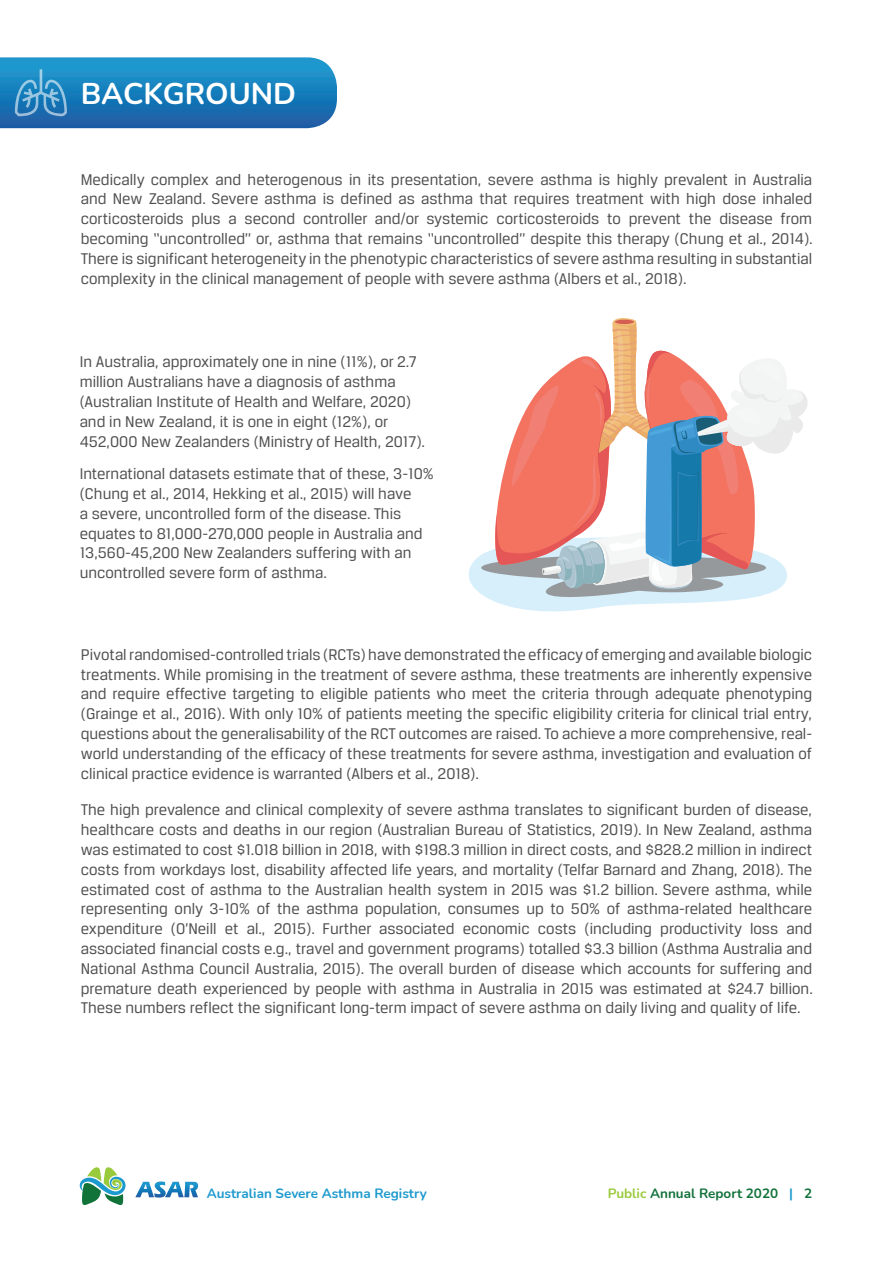
<style>
.page{position:relative;width:893px;height:1263px;background:#fff}
.page>*{position:absolute;margin:0;border:0;box-sizing:border-box;transform-origin:0 0}
.t1{font:700 30px "Nunito";color:#fff}
.t2{font:16.5px/19.8px "Breuer Text";color:#505052;text-align:justify}
.t3{font:700 13.5px "Nunito";color:#1c99cd}
.t4{font:700 13.5px "Nunito";color:#11723a}
.s1{color:#99ca3b}
.s2{color:#1c99cd}
</style>
<div class="page">
<svg style="left:80px;top:1167px;width:46px;height:38px"></svg>
<svg style="left:135px;top:1181px;width:63px;height:16px"></svg>
<svg style="left:469px;top:318px;width:339px;height:293px"></svg>
<svg style="left:0;top:57px;width:337px;height:71px;background:#2281bd"></svg>
<h1 class="t1" style="left:81px;top:72px;width:217px">BACKGROUND</h1>
<p class="t2" style="left:81px;top:169px;width:733px">Medically complex and heterogenous in its presentation, severe asthma is highly prevalent in Australia and New Zealand. Severe asthma is defined as asthma that requires treatment with high dose inhaled corticosteroids plus a second controller and/or systemic corticosteroids to prevent the disease from becoming ‘‘uncontrolled’’ or, asthma that remains ‘‘uncontrolled’’ despite this therapy (Chung et al., 2014).<br>There is significant heterogeneity in the phenotypic characteristics of severe asthma resulting in substantial complexity in the clinical management of people with severe asthma (Albers et al., 2018).</p>
<p class="t2" style="left:80px;top:352px;width:345px;text-align:left">In Australia, approximately one in nine (11%), or 2.7 million Australians have a diagnosis of asthma (Australian Institute of Health and Welfare, 2020) and in New Zealand, it is one in eight (12%), or 452,000 New Zealanders (Ministry of Health, 2017).</p>
<p class="t2" style="left:80px;top:464px;width:355px;text-align:left">International datasets estimate that of these, 3-10% (Chung et al., 2014, Hekking et al., 2015) will have<br>a severe, uncontrolled form of the disease. This equates to 81,000-270,000 people in Australia and 13,560-45,200 New Zealanders suffering with an uncontrolled severe form of asthma.</p>
<p class="t2" style="left:81px;top:644px;width:733px">Pivotal randomised-controlled trials (RCTs) have demonstrated the efficacy of emerging and available biologic treatments. While promising in the treatment of severe asthma, these treatments are inherently expensive and require effective targeting to eligible patients who meet the criteria through adequate phenotyping (Grainge et al., 2016). With only 10% of patients meeting the specific eligibility criteria for clinical trial entry, questions about the generalisability of the RCT outcomes are raised. To achieve a more comprehensive, real&shy;world understanding of the efficacy of these treatments for severe asthma, investigation and evaluation of clinical practice evidence is warranted (Albers et al., 2018).</p>
<p class="t2" style="left:81px;top:800px;width:733px">The high prevalence and clinical complexity of severe asthma translates to significant burden of disease, healthcare costs and deaths in our region (Australian Bureau of Statistics, 2019). In New Zealand, asthma was estimated to cost $1.018 billion in 2018, with $198.3 million in direct costs, and $828.2 million in indirect costs from workdays lost, disability affected life years, and mortality (Telfar Barnard and Zhang, 2018). The estimated cost of asthma to the Australian health system in 2015 was $1.2 billion. Severe asthma, while representing only 3-10% of the asthma population, consumes up to 50% of asthma-related healthcare expenditure (O’Neill et al., 2015). Further associated economic costs (including productivity loss and associated financial costs e.g., travel and government programs) totalled $3.3 billion (Asthma Australia and National Asthma Council Australia, 2015). The overall burden of disease which accounts for suffering and premature death experienced by people with asthma in Australia in 2015 was estimated at $24.7 billion.<br>These numbers reflect the significant long-term impact of severe asthma on daily living and quality of life.</p>
<p class="t3" style="left:207px;top:1183px;width:222px">Australian Severe Asthma Registry</p>
<p class="t4" style="left:608px;top:1183px;width:206px"><span class="s1">Public</span> Annual Report 2020 <span class="s2">|</span> 2</p>
</div>
